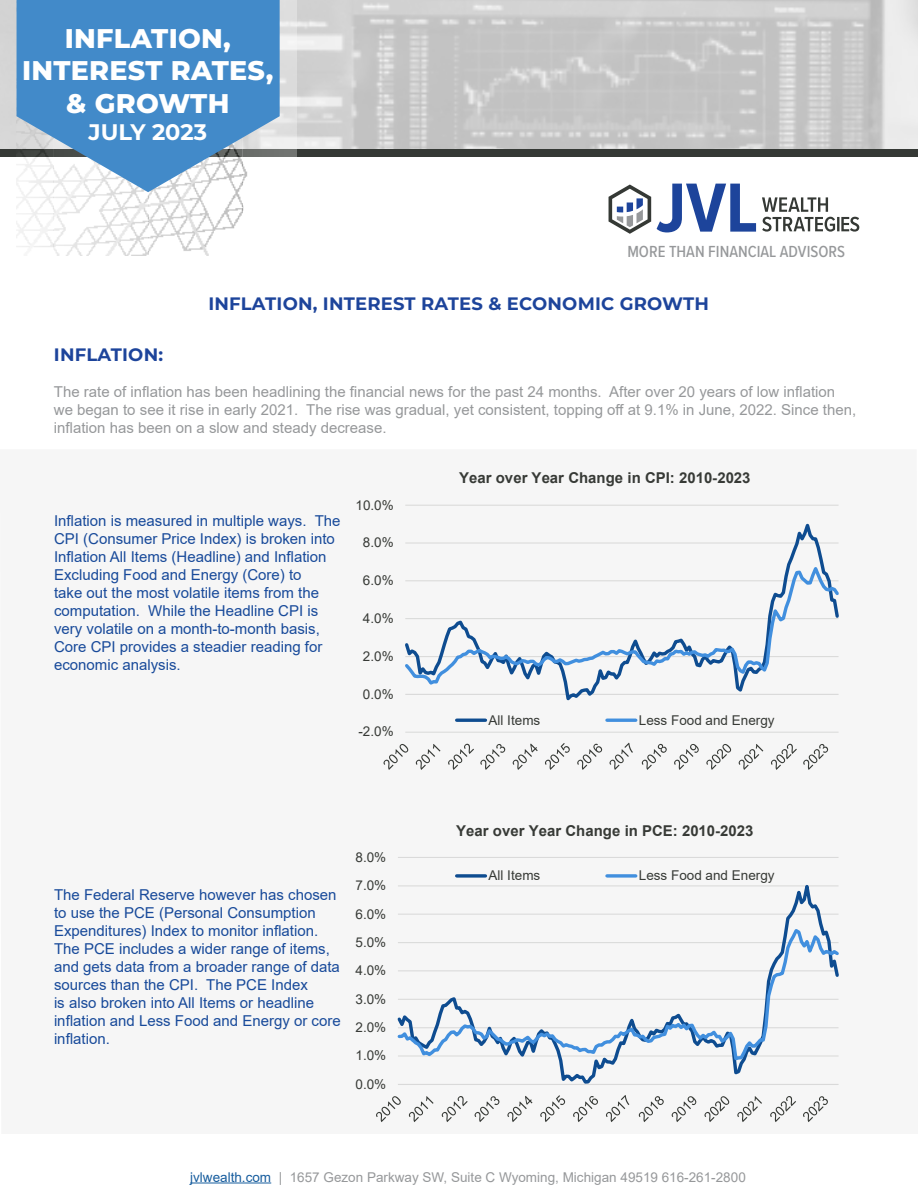
<style>
.page{position:relative;width:918px;height:1188px;background:#fff}
.page>*{position:absolute;margin:0;border:0;box-sizing:border-box;transform-origin:0 0}
.t1{font:800 27px/32.4px "Montserrat";letter-spacing:.01em;color:#fff;text-align:center}
.t2{font:700 22.5px "Montserrat";color:#fff}
.t3{font:700 18px "Montserrat";letter-spacing:.01em;color:#1d449b}
.t4{font:500 16.65px "Proxima Nova Cond";color:#96989a}
.t5{font:15px/18px "Arial";color:#184a9a}
.t6{font:15px/18px "Arial";color:#96989a}
.t7{font:700 15px "Arial";color:#373a36}
.t8{font:13.5px "Arial";color:#373a36}
.t9{font:13.5px "Arial";color:#96989a}
.s1{color:#175d9e}
</style>
<div class="page">
<img style="left:0;top:0;width:918px;height:148px">
<div style="left:0;top:149px;width:918px;height:7px;background:#353935"></div>
<img style="left:16px;top:0;width:281px;height:255px">
<svg style="left:657px;top:184px;width:99px;height:48px"></svg>
<svg style="left:762px;top:197px;width:97px;height:35px"></svg>
<svg style="left:609px;top:185px;width:42px;height:49px"></svg>
<svg style="left:17px;top:0;width:263px;height:192px;background:#619bcd"></svg>
<hr style="left:190px;top:1183px;width:81px;height:1px;background:#175d9e">
<hr style="left:398px;top:857px;width:441px;height:1px;background:#dadada">
<svg style="left:398px;top:874px;width:441px;height:211px"></svg>
<svg style="left:398px;top:926px;width:441px;height:137px"></svg>
<svg style="left:376px;top:1096px;width:25px;height:26px"></svg>
<svg style="left:409px;top:1096px;width:25px;height:26px"></svg>
<svg style="left:442px;top:1096px;width:26px;height:26px"></svg>
<svg style="left:475px;top:1096px;width:24px;height:26px"></svg>
<svg style="left:507px;top:1096px;width:25px;height:26px"></svg>
<svg style="left:540px;top:1095px;width:25px;height:27px"></svg>
<svg style="left:573px;top:1096px;width:25px;height:26px"></svg>
<svg style="left:606px;top:1095px;width:23px;height:27px"></svg>
<svg style="left:639px;top:1096px;width:25px;height:26px"></svg>
<svg style="left:672px;top:1096px;width:24px;height:26px"></svg>
<svg style="left:704px;top:1096px;width:25px;height:26px"></svg>
<svg style="left:737px;top:1096px;width:25px;height:26px"></svg>
<svg style="left:770px;top:1096px;width:26px;height:26px"></svg>
<svg style="left:803px;top:1096px;width:25px;height:26px"></svg>
<svg style="left:457px;top:874px;width:28px;height:4px"></svg>
<svg style="left:607px;top:874px;width:29px;height:4px"></svg>
<hr style="left:405px;top:732px;width:434px;height:1px;background:#e1e2e1">
<hr style="left:405px;top:505px;width:434px;height:1px;background:#e1e1e0">
<svg style="left:405px;top:523px;width:434px;height:178px"></svg>
<svg style="left:405px;top:560px;width:434px;height:127px"></svg>
<svg style="left:383px;top:744px;width:25px;height:26px"></svg>
<svg style="left:416px;top:744px;width:25px;height:26px"></svg>
<svg style="left:448px;top:744px;width:26px;height:26px"></svg>
<svg style="left:480px;top:744px;width:25px;height:26px"></svg>
<svg style="left:513px;top:744px;width:25px;height:26px"></svg>
<svg style="left:545px;top:743px;width:25px;height:27px"></svg>
<svg style="left:577px;top:744px;width:25px;height:26px"></svg>
<svg style="left:609px;top:743px;width:24px;height:27px"></svg>
<svg style="left:642px;top:744px;width:25px;height:26px"></svg>
<svg style="left:674px;top:744px;width:25px;height:26px"></svg>
<svg style="left:706px;top:744px;width:25px;height:26px"></svg>
<svg style="left:739px;top:744px;width:24px;height:26px"></svg>
<svg style="left:771px;top:744px;width:26px;height:26px"></svg>
<svg style="left:803px;top:744px;width:25px;height:26px"></svg>
<hr style="left:457px;top:719px;width:28px;height:3px;background:#0e4c90">
<hr style="left:607px;top:719px;width:29px;height:3px;background:#418fde">
<p class="t1" style="left:22px;top:20px;width:253px">INFLATION,<br>INTEREST RATES, &amp; GROWTH</p>
<p class="t2" style="left:89px;top:115px;width:120px">JULY 2023</p>
<p class="t4" style="left:627px;top:239px;width:219px">MORE THAN FINANCIAL ADVISORS</p>
<p class="t3" style="left:208px;top:291px;width:502px">INFLATION, INTEREST RATES &amp; ECONOMIC GROWTH</p>
<p class="t3" style="left:54px;top:342px;width:111px">INFLATION:</p>
<p class="t6" style="left:54px;top:383px;width:804px">The rate of inflation has been headlining the financial news for the past 24 months. After over 20 years of low inflation we began to see it rise in early 2021. The rise was gradual, yet consistent, topping off at 9.1% in June, 2022. Since then, inflation has been on a slow and steady decrease.</p>
<p class="t5" style="left:54px;top:511px;width:288px">Inflation is measured in multiple ways. The CPI (Consumer Price Index) is broken into Inflation All Items (Headline) and Inflation Excluding Food and Energy (Core) to<br>take out the most volatile items from the computation. While the Headline CPI is very volatile on a month-to-month basis, Core CPI provides a steadier reading for economic analysis.</p>
<p class="t8" style="left:355px;top:495px;width:40px">10.0%</p>
<p class="t8" style="left:363px;top:533px;width:32px">8.0%</p>
<p class="t8" style="left:363px;top:571px;width:32px">6.0%</p>
<p class="t8" style="left:363px;top:609px;width:32px">4.0%</p>
<p class="t8" style="left:363px;top:647px;width:32px">2.0%</p>
<p class="t8" style="left:363px;top:685px;width:32px">0.0%</p>
<p class="t8" style="left:358px;top:722px;width:37px">-2.0%</p>
<p class="t5" style="left:54px;top:886px;width:288px">The Federal Reserve however has chosen to use the PCE (Personal Consumption Expenditures) Index to monitor inflation.<br>The PCE includes a wider range of items, and gets data from a broader range of data sources than the CPI. The PCE Index<br>is also broken into All Items or headline inflation and Less Food and Energy or core inflation.</p>
<p class="t8" style="left:355px;top:848px;width:32px">8.0%</p>
<p class="t8" style="left:355px;top:876px;width:32px">7.0%</p>
<p class="t8" style="left:355px;top:904px;width:32px">6.0%</p>
<p class="t8" style="left:355px;top:933px;width:32px">5.0%</p>
<p class="t8" style="left:355px;top:961px;width:32px">4.0%</p>
<p class="t8" style="left:355px;top:990px;width:32px">3.0%</p>
<p class="t8" style="left:355px;top:1018px;width:32px">2.0%</p>
<p class="t8" style="left:355px;top:1046px;width:32px">1.0%</p>
<p class="t8" style="left:355px;top:1075px;width:32px">0.0%</p>
<p class="t7" style="left:459px;top:467px;width:293px">Year over Year Change in CPI: 2010-2023</p>
<p class="t8" style="left:489px;top:710px;width:53px">All Items</p>
<p class="t8" style="left:639px;top:710px;width:137px">Less Food and Energy</p>
<p class="t7" style="left:456px;top:820px;width:299px">Year over Year Change in PCE: 2010-2023</p>
<p class="t8" style="left:489px;top:866px;width:53px">All Items</p>
<p class="t8" style="left:639px;top:866px;width:137px">Less Food and Energy</p>
<p class="t9" style="left:190px;top:1168px;width:557px"><span class="s1">jvlwealth.com</span> | 1657 Gezon Parkway SW, Suite C Wyoming, Michigan 49519 616-261-2800</p>
</div>
